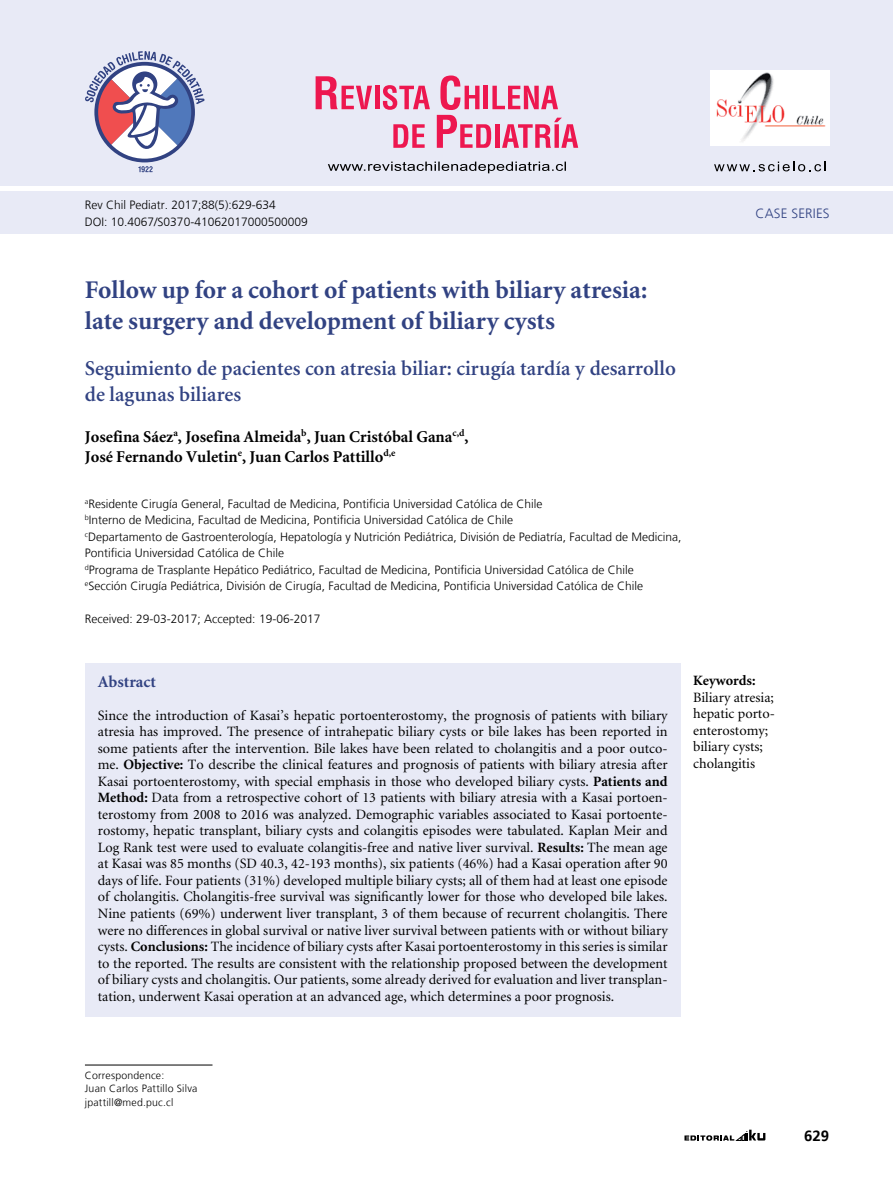
<style>
.page{position:relative;width:893px;height:1191px;background:#fff}
.page>*{position:absolute;margin:0;border:0;box-sizing:border-box;transform-origin:0 0}
.t1{font:700 25.5px/30.6px "Minion";color:#314282}
.t2{font:600 21px/25.2px "Minion";color:#314282}
.t3{font:700 16.5px/19.8px "Minion";color:#000}
.t4{font:700 16.5px "Minion";color:#314282}
.t5{font:700 15px "Frutiger LT";color:#000}
.t6{font:14.25px/16.5px "Minion";color:#000}
.t7{font:700 14.25px "Minion";color:#000}
.t8{font:300 13.5px "Frutiger LT";letter-spacing:.01em;color:#314282}
.t9{font:300 12px/16.5px "Frutiger LT";color:#000}
.t10{font:300 10.5px/13.5px "Frutiger LT";letter-spacing:.02em;color:#000}
.s1{font-weight:700}
</style>
<div class="page">
<svg style="left:684px;top:1129px;width:81px;height:11px"></svg>
<div style="left:0;top:192px;width:893px;height:42px;background:#e8eaf6"></div>
<div style="left:0;top:0;width:893px;height:186px;background:#e8eaf6"></div>
<svg style="left:714px;top:162px;width:111px;height:9px"></svg>
<svg style="left:138px;top:166px;width:15px;height:6px"></svg>
<svg style="left:85px;top:51px;width:120px;height:108px"></svg>
<img style="left:710px;top:70px;width:119px;height:76px">
<svg style="left:393px;top:124px;width:32px;height:24px"></svg>
<svg style="left:316px;top:76px;width:56px;height:33px"></svg>
<hr style="left:375px;top:86px;width:4px;height:23px;background:#ed174f">
<svg style="left:383px;top:85px;width:47px;height:25px"></svg>
<svg style="left:437px;top:75px;width:141px;height:73px"></svg>
<svg style="left:328px;top:162px;width:238px;height:11px"></svg>
<hr style="left:85px;top:1064px;width:127px;height:1px;background:#000">
<div style="left:85px;top:664px;width:595px;height:353px;background:#e8eaf6"></div>
<p class="t9" style="left:85px;top:197px;width:224px">Rev Chil Pediatr. 2017;88(5):629-634<br>DOI: 10.4067/S0370-41062017000500009</p>
<p class="t8" style="left:755px;top:205px;width:74px">Case Series</p>
<h1 class="t1" style="left:85px;top:276px;width:564px">Follow up for a cohort of patients with biliary atresia: late surgery and development of biliary cysts</h1>
<h2 class="t2" style="left:85px;top:357px;width:593px">Seguimiento de pacientes con atresia biliar: cirugía tardía y desarrollo de lagunas biliares</h2>
<p class="t3" style="left:85px;top:427px;width:385px">Josefina Sáez<sup>a</sup>, Josefina Almeida<sup>b</sup>, Juan Cristóbal Gana<sup>c,d</sup>,<br>José Fernando Vuletin<sup>e</sup>, Juan Carlos Pattillo<sup>d,e</sup></p>
<p class="t9" style="left:85px;top:495px;width:598px"><sup>a</sup>Residente Cirugía General, Facultad de Medicina, Pontificia Universidad Católica de Chile<br><sup>b</sup>Interno de Medicina, Facultad de Medicina, Pontificia Universidad Católica de Chile<br><sup>c</sup>Departamento de Gastroenterología, Hepatología y Nutrición Pediátrica, División de Pediatría, Facultad de Medicina, Pontificia Universidad Católica de Chile<br><sup>d</sup>Programa de Trasplante Hepático Pediátrico, Facultad de Medicina, Pontificia Universidad Católica de Chile<br><sup>e</sup>Sección Cirugía Pediátrica, División de Cirugía, Facultad de Medicina, Pontificia Universidad Católica de Chile</p>
<p class="t9" style="left:85px;top:611px;width:237px">Received: 29-03-2017; Accepted: 19-06-2017</p>
<p class="t4" style="left:98px;top:673px;width:60px">Abstract</p>
<p class="t6" style="left:98px;top:707px;width:571px;text-align:justify">Since the introduction of Kasai’s hepatic portoenterostomy, the prognosis of patients with biliary atresia has improved. The presence of intrahepatic biliary cysts or bile lakes has been reported in some patients after the intervention. Bile lakes have been related to cholangitis and a poor outco&shy;me. <span class="s1">Objective:</span> To describe the clinical features and prognosis of patients with biliary atresia after Kasai portoenterostomy, with special emphasis in those who developed biliary cysts. <span class="s1">Patients and Method:</span> Data from a retrospective cohort of 13 patients with biliary atresia with a Kasai portoen&shy;terostomy from 2008 to 2016 was analyzed. Demographic variables associated to Kasai portoente&shy;rostomy, hepatic transplant, biliary cysts and colangitis episodes were tabulated. Kaplan Meir and Log Rank test were used to evaluate colangitis-free and native liver survival. <span class="s1">Results:</span> The mean age at Kasai was 85 months (SD 40.3, 42-193 months), six patients (46%) had a Kasai operation after 90 days of life. Four patients (31%) developed multiple biliary cysts; all of them had at least one episode of cholangitis. Cholangitis-free survival was significantly lower for those who developed bile lakes.<br>Nine patients (69%) underwent liver transplant, 3 of them because of recurrent cholangitis. There were no differences in global survival or native liver survival between patients with or without biliary cysts. <span class="s1">Conclusions:</span> The incidence of biliary cysts after Kasai portoenterostomy in this series is similar to the reported. The results are consistent with the relationship proposed between the development of biliary cysts and cholangitis. Our patients, some already derived for evaluation and liver transplan&shy;tation, underwent Kasai operation at an advanced age, which determines a poor prognosis.</p>
<p class="t7" style="left:693px;top:673px;width:64px">Keywords:</p>
<p class="t6" style="left:693px;top:689px;width:82px">Biliary atresia; hepatic porto&shy;enterostomy; biliary cysts; cholangitis</p>
<p class="t10" style="left:85px;top:1068px;width:114px">Correspondence:<br>Juan Carlos Pattillo Silva jpattill@med.puc.cl</p>
<p class="t5" style="left:804px;top:1126px;width:27px">629</p>
</div>
